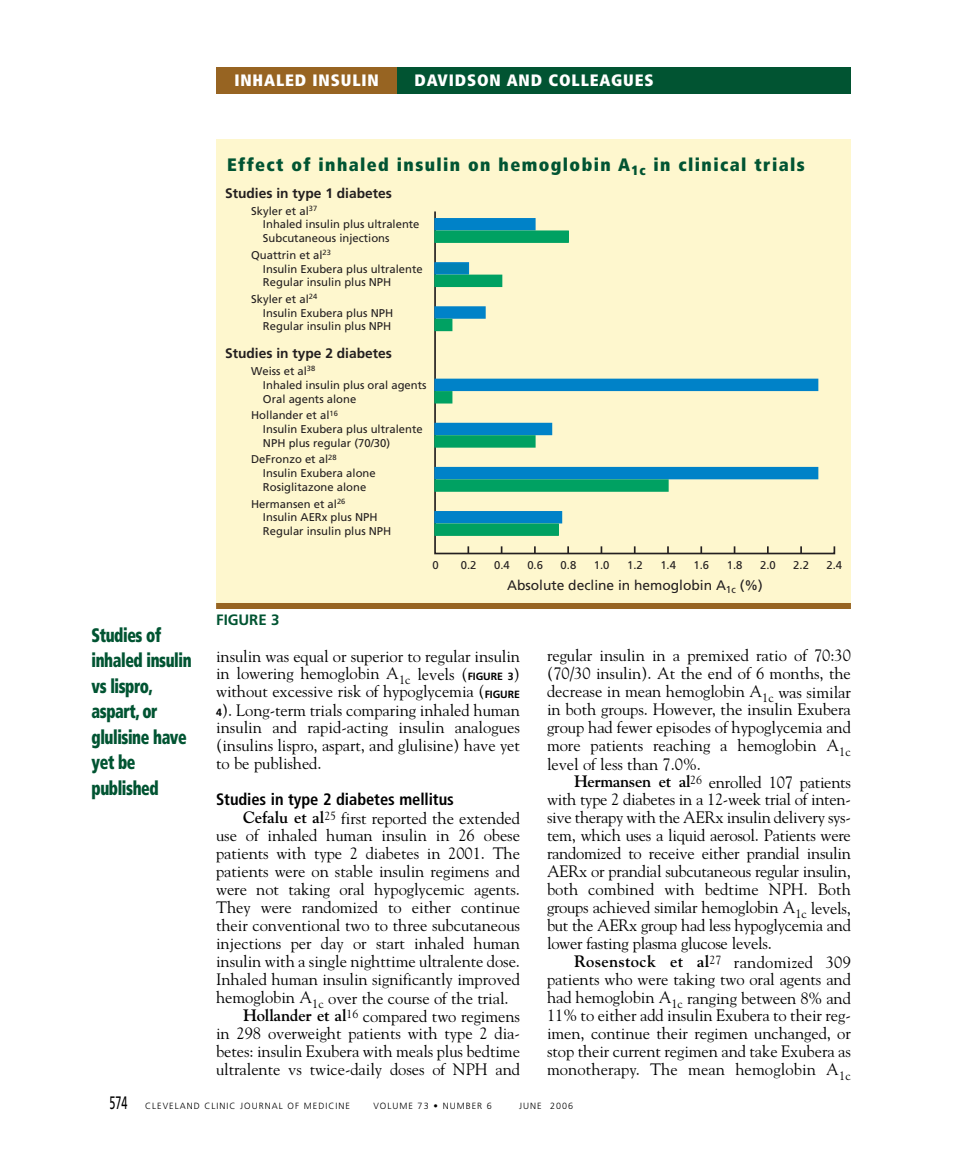
<style>
.page{position:relative;width:959px;height:1161px;background:#fff}
.page>*{position:absolute;margin:0;border:0;box-sizing:border-box;transform-origin:0 0}
.t1{font:900 condensed 19.5px/25.5px "Frutiger";letter-spacing:-.025em;color:#015432;scale:.8 1}
.t2{font:900 condensed 18px "Frutiger";letter-spacing:.08em;color:#015432}
.t3{font:16.5px/18px "Goudy";letter-spacing:-.005em;color:#000;text-align:justify}
.t4{font:900 condensed 16.5px "Frutiger";letter-spacing:.05em;color:#fff}
.t5{font:700 condensed 16.5px "Frutiger";letter-spacing:-.005em;color:#000}
.t6{font:700 15px "Frutiger";letter-spacing:-.005em;color:#015432}
.t7{font:700 13.8px "Frutiger";color:#231f20}
.t8{font:13.8px "Frutiger";color:#231f20}
.t9{font:11.25px/13.8px "Frutiger";color:#231f20}
.t10{font:300 9px "Frutiger";letter-spacing:.11em;color:#000}
.s1{font-family:"Frutiger";font-weight:700;font-size:10.5px}
.s2{font-weight:700}
.s3{font-weight:400;font-size:18px}
</style>
<div class="page">
<div style="left:216px;top:140px;width:634px;height:467px;background:#fef7ce"></div>
<svg style="left:434px;top:211px;width:402px;height:344px"></svg>
<svg style="left:800px;top:546px;width:2px;height:8px"></svg>
<svg style="left:733px;top:546px;width:2px;height:8px"></svg>
<svg style="left:700px;top:546px;width:2px;height:8px"></svg>
<svg style="left:600px;top:546px;width:2px;height:8px"></svg>
<svg style="left:567px;top:546px;width:2px;height:8px"></svg>
<svg style="left:467px;top:546px;width:2px;height:8px"></svg>
<div style="left:435px;top:379px;width:382px;height:11px;background:#0082c8"></div>
<div style="left:434px;top:379px;width:384px;height:12px;border:2px solid #0082c8"></div>
<div style="left:435px;top:392px;width:16px;height:11px;background:#00a162"></div>
<div style="left:434px;top:391px;width:18px;height:13px;border:2px solid #00a162"></div>
<div style="left:435px;top:424px;width:116px;height:10px;background:#0082c8"></div>
<div style="left:434px;top:423px;width:118px;height:12px;border:2px solid #0082c8"></div>
<div style="left:435px;top:436px;width:100px;height:11px;background:#00a162"></div>
<div style="left:434px;top:435px;width:101px;height:13px;border:2px solid #00a162"></div>
<div style="left:435px;top:468px;width:382px;height:11px;background:#0082c8"></div>
<div style="left:434px;top:467px;width:384px;height:12px;border:2px solid #0082c8"></div>
<div style="left:435px;top:480px;width:233px;height:11px;background:#00a162"></div>
<div style="left:434px;top:479px;width:234px;height:13px;border:2px solid #00a162"></div>
<div style="left:435px;top:512px;width:126px;height:11px;background:#0082c8"></div>
<div style="left:434px;top:511px;width:128px;height:12px;border:2px solid #0082c8"></div>
<div style="left:435px;top:524px;width:123px;height:11px;background:#00a162"></div>
<div style="left:434px;top:523px;width:125px;height:13px;border:2px solid #00a162"></div>
<div style="left:435px;top:219px;width:100px;height:11px;background:#0082c8"></div>
<div style="left:434px;top:218px;width:101px;height:12px;border:2px solid #0082c8"></div>
<div style="left:435px;top:231px;width:133px;height:11px;background:#00a162"></div>
<div style="left:434px;top:230px;width:135px;height:13px;border:2px solid #00a162"></div>
<div style="left:435px;top:263px;width:33px;height:11px;background:#0081b4"></div>
<div style="left:434px;top:262px;width:35px;height:13px;border:2px solid #0082c8"></div>
<div style="left:435px;top:275px;width:66px;height:11px;background:#00a162"></div>
<div style="left:434px;top:275px;width:68px;height:12px;border:2px solid #00a162"></div>
<div style="left:435px;top:307px;width:50px;height:11px;background:#0082c8"></div>
<div style="left:434px;top:306px;width:51px;height:13px;border:2px solid #0082c8"></div>
<div style="left:435px;top:319px;width:16px;height:11px;background:#00a162"></div>
<div style="left:434px;top:319px;width:18px;height:12px;border:2px solid #00a162"></div>
<div style="left:216px;top:603px;width:634px;height:6px;background:#976422"></div>
<div style="left:396px;top:68px;width:454px;height:26px;background:#015432"></div>
<div style="left:216px;top:68px;width:180px;height:26px;background:#976422"></div>
<p class="t4" style="left:234px;top:74px;width:146px">INHALED INSULIN</p>
<p class="t4" style="left:414px;top:74px;width:241px">DAVIDSON AND COLLEAGUES</p>
<p class="t2" style="left:227px;top:157px;width:579px">Effect of inhaled insulin on hemoglobin A<sub>1c</sub> in clinical trials</p>
<p class="t7" style="left:225px;top:187px;width:168px">Studies in type 1 diabetes</p>
<p class="t9" style="left:263px;top:205px;width:158px;text-indent:-12px">Skyler et al<sup>37<br></sup>Inhaled insulin plus ultralente<br>Subcutaneous injections</p>
<p class="t9" style="left:263px;top:249px;width:161px;text-indent:-12px">Quattrin et al<sup>23<br></sup>Insulin Exubera plus ultralente<br>Regular insulin plus NPH</p>
<p class="t9" style="left:263px;top:293px;width:132px;text-indent:-12px">Skyler et al<sup>24<br></sup>Insulin Exubera plus NPH<br>Regular insulin plus NPH</p>
<p class="t7" style="left:225px;top:348px;width:168px">Studies in type 2 diabetes</p>
<p class="t9" style="left:263px;top:365px;width:165px;text-indent:-12px">Weiss et al<sup>38<br></sup>Inhaled insulin plus oral agents<br>Oral agents alone</p>
<p class="t1" style="left:92px;top:624px;width:127px">Studies of inhaled insulin vs lispro, aspart, or glulisine have yet be published</p>
<p class="t9" style="left:263px;top:409px;width:161px;text-indent:-12px">Hollander et al<sup>16<br></sup>Insulin Exubera plus ultralente<br>NPH plus regular (70/30)</p>
<p class="t9" style="left:263px;top:454px;width:114px;text-indent:-12px">DeFronzo et al<sup>28<br></sup>Insulin Exubera alone<br>Rosiglitazone alone</p>
<p class="t9" style="left:263px;top:498px;width:130px;text-indent:-12px">Hermansen et al<sup>26<br></sup>Insulin AERx plus NPH<br>Regular insulin plus NPH</p>
<p class="t9" style="left:432px;top:559px;width:8px">0</p>
<p class="t6" style="left:216px;top:614px;width:65px">FIGURE 3</p>
<p class="t9" style="left:627px;top:559px;width:17px">1.2</p>
<p class="t9" style="left:660px;top:559px;width:17px">1.4</p>
<p class="t9" style="left:693px;top:559px;width:17px">1.6</p>
<p class="t9" style="left:726px;top:559px;width:17px">1.8</p>
<p class="t9" style="left:760px;top:559px;width:17px">2.0</p>
<p class="t9" style="left:793px;top:559px;width:17px">2.2</p>
<p class="t9" style="left:826px;top:559px;width:17px">2.4</p>
<p class="t8" style="left:507px;top:580px;width:257px">Absolute decline in hemoglobin A<sub>1c</sub> (%)</p>
<p class="t9" style="left:461px;top:559px;width:17px">0.2</p>
<p class="t9" style="left:494px;top:559px;width:17px">0.4</p>
<p class="t9" style="left:527px;top:559px;width:17px">0.6</p>
<p class="t9" style="left:560px;top:559px;width:17px">0.8</p>
<p class="t9" style="left:594px;top:559px;width:17px">1.0</p>
<p class="t3" style="left:216px;top:648px;width:305px">insulin was equal or superior to regular insulin in lowering hemoglobin A<sub>1c</sub> levels (<span class="s1">FIGURE 3</span>) without excessive risk of hypoglycemia (<span class="s1">FIGURE 4</span>). Long-term trials comparing inhaled human insulin and rapid-acting insulin analogues (insulins lispro, aspart, and glulisine) have yet to be published.</p>
<p class="t5" style="left:216px;top:793px;width:239px">Studies in type 2 diabetes mellitus</p>
<p class="t3" style="left:243px;top:810px;width:278px"><span class="s2">Cefalu et al</span><sup>25</sup> first reported the extended</p>
<p class="t3" style="left:216px;top:828px;width:305px">use of inhaled human insulin in 26 obese</p>
<p class="t3" style="left:216px;top:846px;width:305px">patients with type 2 diabetes in 2001. The</p>
<p class="t3" style="left:216px;top:864px;width:305px">patients were on stable insulin regimens and</p>
<p class="t3" style="left:216px;top:882px;width:305px">were not taking oral hypoglycemic agents.</p>
<p class="t3" style="left:216px;top:900px;width:305px">They were randomized to either continue</p>
<p class="t3" style="left:216px;top:918px;width:305px">their conventional two to three subcutaneous</p>
<p class="t3" style="left:216px;top:936px;width:305px">injections per day or start inhaled human</p>
<p class="t3" style="left:216px;top:954px;width:305px">insulin with a single nighttime ultralente dose.</p>
<p class="t3" style="left:216px;top:972px;width:305px">Inhaled human insulin significantly improved</p>
<p class="t3" style="left:216px;top:990px;width:294px">hemoglobin A<sub>1c</sub> over the course of the trial.</p>
<p class="t3" style="left:243px;top:1008px;width:278px"><span class="s2">Hollander et al</span><sup>16</sup> compared two regimens</p>
<p class="t3" style="left:216px;top:1026px;width:305px">in 298 overweight patients with type 2 dia-</p>
<p class="t3" style="left:216px;top:1044px;width:305px">betes: insulin Exubera with meals plus bedtime</p>
<p class="t3" style="left:216px;top:1062px;width:305px">ultralente vs twice-daily doses of NPH and</p>
<p class="t3" style="left:547px;top:648px;width:305px">regular insulin in a premixed ratio of 70:30 (70/30 insulin). At the end of 6 months, the decrease in mean hemoglobin A<sub>1c</sub> was similar in both groups. However, the insulin Exubera group had fewer episodes of hypoglycemia and more patients reaching a hemoglobin A<sub>1c </sub>level of less than 7.0%.</p>
<p class="t3" style="left:547px;top:774px;width:305px;text-indent:27px"><span class="s2">Hermansen et al</span><sup>26</sup> enrolled 107 patients with type 2 diabetes in a 12-week trial of inten&shy;sive therapy with the AERx insulin delivery sys&shy;tem, which uses a liquid aerosol. Patients were randomized to receive either prandial insulin AERx or prandial subcutaneous regular insulin, both combined with bedtime NPH. Both groups achieved similar hemoglobin A<sub>1c</sub> levels, but the AERx group had less hypoglycemia and lower fasting plasma glucose levels.</p>
<p class="t3" style="left:547px;top:954px;width:305px;text-indent:27px"><span class="s2">Rosenstock et al</span><sup>27</sup> randomized 309 patients who were taking two oral agents and had hemoglobin A<sub>1c</sub> ranging between 8% and 11% to either add insulin Exubera to their reg&shy;imen, continue their regimen unchanged, or stop their current regimen and take Exubera as monotherapy. The mean hemoglobin A<sub>1c</sub></p>
<p class="t10" style="left:110px;top:1102px;width:242px"><span class="s3">574</span> CLEVELAND CLINIC JOURNAL OF MEDICINE</p>
<p class="t10" style="left:373px;top:1102px;width:120px">VOLUME 73 • NUMBER 6</p>
<p class="t10" style="left:519px;top:1102px;width:56px">JUNE 2006</p>
</div>
